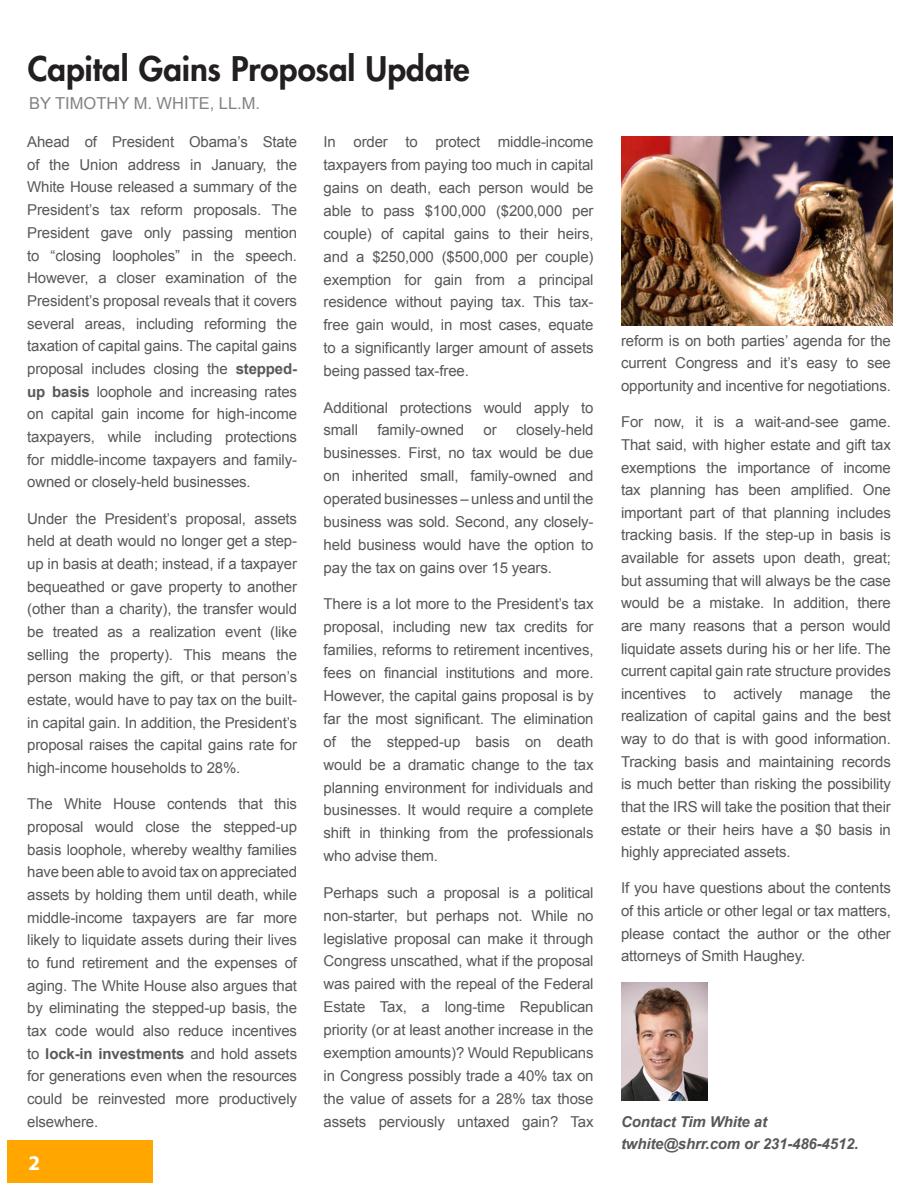
<style>
.page{position:relative;width:918px;height:1188px;background:#fff}
.page>*{position:absolute;margin:0;border:0;box-sizing:border-box;transform-origin:0 0}
.Casual_title{font:800 33px "Futura Std";color:#231f20}
.t1{font:700 21px "Myriad Pro";color:#fff}
.Kicker{font:16.5px "Arial";color:#808285}
.Body{font:15px/22.6px "Arial";letter-spacing:-.01em;color:#57585a;text-align:justify}
.Body-2{font:italic 700 15px "Arial";letter-spacing:-.01em;color:#57585a}
.s1{font-weight:700}
</style>
<div class="page">
<img style="left:621px;top:982px;width:86px;height:119px">
<div style="left:7px;top:1140px;width:146px;height:43px;background:#ffa700"></div>
<img style="left:621px;top:136px;width:272px;height:190px">
<p class="Casual_title" style="left:28px;top:48px;width:444px">Capital Gains Proposal Update</p>
<p class="Kicker" style="left:29px;top:92px;width:233px">BY TIMOTHY M. WHITE, LL.M.</p>
<p class="Body" style="left:27px;top:131px;width:272px">Ahead of President Obama’s State of the Union address in January, the White House released a summary of the President’s tax reform proposals. The President gave only passing mention to “closing loopholes” in the speech.<br>However, a closer examination of the President’s proposal reveals that it covers several areas, including reforming the taxation of capital gains. The capital gains proposal includes closing the <span class="s1">stepped&shy;up basis</span> loophole and increasing rates on capital gain income for high-income taxpayers, while including protections for middle-income taxpayers and family&shy;owned or closely-held businesses.</p>
<p class="Body" style="left:27px;top:507px;width:272px">Under the President’s proposal, assets held at death would no longer get a step&shy;up in basis at death; instead, if a taxpayer bequeathed or gave property to another (other than a charity), the transfer would be treated as a realization event (like selling the property). This means the person making the gift, or that person’s estate, would have to pay tax on the built&shy;in capital gain. In addition, the President’s proposal raises the capital gains rate for high-income households to 28%.</p>
<p class="Body" style="left:27px;top:793px;width:271px">The White House contends that this proposal would close the stepped-up basis loophole, whereby wealthy families have been able to avoid tax on appreciated assets by holding them until death, while middle-income taxpayers are far more likely to liquidate assets during their lives to fund retirement and the expenses of aging. The White House also argues that by eliminating the stepped-up basis, the tax code would also reduce incentives to <span class="s1">lock-in investments</span> and hold assets for generations even when the resources could be reinvested more productively elsewhere.</p>
<h2 class="t1" style="left:28px;top:1149px;width:13px">2</h2>
<p class="Body" style="left:324px;top:131px;width:271px">In order to protect middle-income taxpayers from paying too much in capital gains on death, each person would be able to pass $100,000 ($200,000 per couple) of capital gains to their heirs, and a $250,000 ($500,000 per couple) exemption for gain from a principal residence without paying tax. This tax&shy;free gain would, in most cases, equate to a significantly larger amount of assets being passed tax-free.</p>
<p class="Body" style="left:324px;top:396px;width:271px">Additional protections would apply to small</p>
<p class="Body" style="left:377px;top:419px;width:88px">family-owned</p>
<p class="Body" style="left:483px;top:419px;width:15px">or</p>
<p class="Body" style="left:324px;top:419px;width:271px;text-indent:192px">closely-held businesses. First, no tax would be due on inherited small, family-owned and operated businesses – unless and until the business was sold. Second, any closely&shy;held business would have the option to pay the tax on gains over 15 years.</p>
<p class="Body" style="left:324px;top:593px;width:271px">There is a lot more to the President’s tax proposal, including new tax credits for families, reforms to retirement incentives, fees on financial institutions and more.<br>However, the capital gains proposal is by far the most significant. The elimination of the stepped-up basis on death would be a dramatic change to the tax planning environment for individuals and businesses. It would require a complete shift in thinking from the professionals who advise them.</p>
<p class="Body" style="left:324px;top:881px;width:271px">Perhaps such a proposal is a political non-starter, but perhaps not. While no legislative proposal can make it through Congress unscathed, what if the proposal was paired with the repeal of the Federal Estate Tax, a long-time Republican priority (or at least another increase in the exemption amounts)? Would Republicans in Congress possibly trade a 40% tax on the value of assets for a 28% tax those assets perviously untaxed gain? Tax</p>
<p class="Body" style="left:621px;top:329px;width:271px">reform is on both parties’ agenda for the current Congress and it’s easy to see opportunity and incentive for negotiations.</p>
<p class="Body" style="left:621px;top:411px;width:272px">For now, it is a wait-and-see game.<br>That said, with higher estate and gift tax exemptions the importance of income tax planning has been amplified. One important part of that planning includes tracking basis. If the step-up in basis is available for assets upon death, great; but assuming that will always be the case would be a mistake. In addition, there are many reasons that a person would liquidate assets during his or her life. The current capital gain rate structure provides incentives to actively manage the realization of capital gains and the best way to do that is with good information.<br>Tracking basis and maintaining records is much better than risking the possibility that the IRS will take the position that their estate or their heirs have a $0 basis in highly appreciated assets.</p>
<p class="Body" style="left:621px;top:877px;width:271px">If you have questions about the contents of this article or other legal or tax matters, please contact the author or the other attorneys of Smith Haughey.</p>
<p class="Body-2" style="left:621px;top:1112px;width:148px">Contact Tim White at</p>
<p class="Body-2" style="left:621px;top:1134px;width:239px">twhite@shrr.com or 231-486-4512.</p>
</div>
